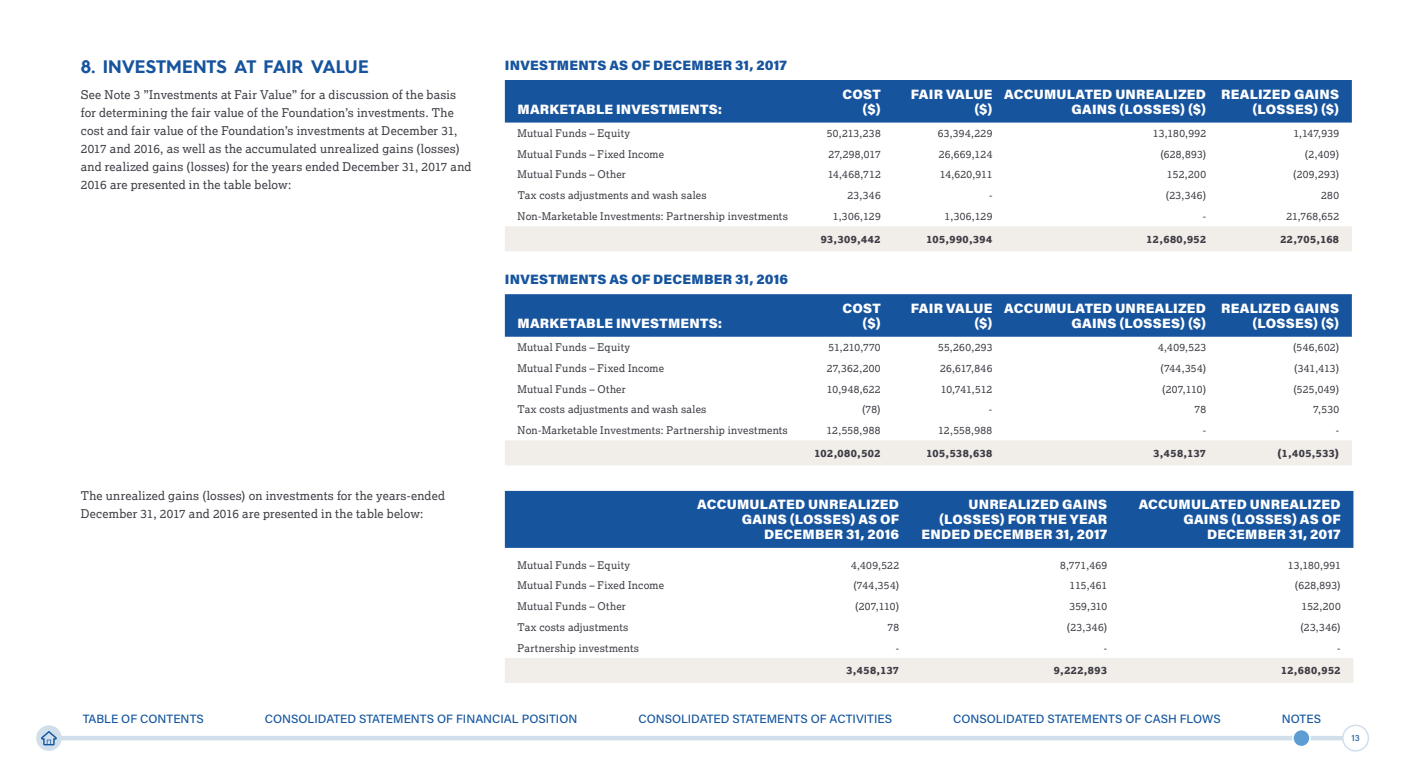
<style>
.page{position:relative;width:1404px;height:766px;background:#fff}
.page>*{position:absolute;margin:0;border:0;box-sizing:border-box;transform-origin:0 0}
.t1{font:700 18px "Hurme";letter-spacing:-.005em;color:#17549e}
.t2{font:900 13.5px/15px "Acumin Pro";letter-spacing:.015em;color:#fff;text-align:right}
.t3{font:900 13.5px "Acumin Pro";letter-spacing:.015em;color:#17549e}
.t4{font:12px/18px "Lexia";letter-spacing:.015em;color:#3f3c45}
.t5{font:500 12px "Acumin Pro";color:#15569f}
.t6{font:10.5px "Lexia";letter-spacing:.025em;color:#3f3c45}
.t7{font:800 10.5px "Lexia";letter-spacing:.035em;color:#3f3c45}
.t8{font:500 9px "Acumin Pro";color:#15569f}
</style>
<div class="page">
<div style="left:36px;top:725px;width:26px;height:25px;background:#d0dfeb;border-radius:50%"></div>
<svg style="left:41px;top:731px;width:16px;height:14px"></svg>
<div style="left:60px;top:735px;width:1284px;height:5px;background:#d0dfeb"></div>
<div style="left:1292px;top:729px;width:17px;height:17px;background:#5e9cd4;border-radius:50%"></div>
<div style="left:1291px;top:728px;width:19px;height:19px;border:2px solid #fff;border-radius:50%"></div>
<div style="left:1341px;top:724px;width:27px;height:27px;border:2px solid #d0dfeb;border-radius:50%"></div>
<div style="left:505px;top:80px;width:846px;height:42px;background:#17549e"></div>
<div style="left:505px;top:226px;width:846px;height:25px;background:#f1ede9"></div>
<div style="left:505px;top:294px;width:846px;height:42px;background:#17549e"></div>
<div style="left:505px;top:440px;width:846px;height:25px;background:#f1ede9"></div>
<div style="left:505px;top:490px;width:848px;height:57px;background:#17549e"></div>
<div style="left:505px;top:658px;width:848px;height:24px;background:#f1ede9"></div>
<h1 class="t1" style="left:81px;top:54px;width:289px">8. INVESTMENTS AT FAIR VALUE</h1>
<p class="t4" style="left:81px;top:85px;width:392px">See Note 3 ”Investments at Fair Value” for a discussion of the basis for determining the fair value of the Foundation’s investments. The cost and fair value of the Foundation’s investments at December 31, 2017 and 2016, as well as the accumulated unrealized gains (losses) and realized gains (losses) for the years ended December 31, 2017 and 2016 are presented in the table below:</p>
<p class="t4" style="left:81px;top:486px;width:365px">The unrealized gains (losses) on investments for the years-ended<br>December 31, 2017 and 2016 are presented in the table below:</p>
<p class="t3" style="left:505px;top:55px;width:283px">INVESTMENTS AS OF DECEMBER 31, 2017</p>
<p class="t2" style="left:517px;top:101px;width:206px">MARKETABLE INVESTMENTS:</p>
<p class="t2" style="left:842px;top:86px;width:40px">COST ($)</p>
<p class="t2" style="left:910px;top:86px;width:83px">FAIR VALUE ($)</p>
<p class="t2" style="left:1004px;top:86px;width:203px">ACCUMULATED UNREALIZED<br>GAINS (LOSSES) ($)</p>
<p class="t2" style="left:1220px;top:86px;width:119px">REALIZED GAINS (LOSSES) ($)</p>
<p class="t6" style="left:517px;top:126px;width:114px">Mutual Funds – Equity</p>
<p class="t6" style="left:826px;top:126px;width:55px">50,213,238</p>
<p class="t6" style="left:937px;top:126px;width:56px">63,394,229</p>
<p class="t6" style="left:1152px;top:126px;width:55px">13,180,992</p>
<p class="t6" style="left:1293px;top:126px;width:47px">1,147,939</p>
<p class="t6" style="left:517px;top:147px;width:148px">Mutual Funds – Fixed Income</p>
<p class="t6" style="left:828px;top:147px;width:54px">27,298,017</p>
<p class="t6" style="left:938px;top:147px;width:55px">26,669,124</p>
<p class="t6" style="left:1160px;top:147px;width:47px">(628,893)</p>
<p class="t6" style="left:1304px;top:147px;width:36px">(2,409)</p>
<p class="t6" style="left:517px;top:168px;width:110px">Mutual Funds – Other</p>
<p class="t6" style="left:827px;top:168px;width:55px">14,468,712</p>
<p class="t6" style="left:939px;top:168px;width:54px">14,620,911</p>
<p class="t6" style="left:1166px;top:168px;width:41px">152,200</p>
<p class="t6" style="left:1292px;top:168px;width:47px">(209,293)</p>
<p class="t6" style="left:517px;top:189px;width:190px">Tax costs adjustments and wash sales</p>
<p class="t6" style="left:847px;top:189px;width:35px">23,346</p>
<p class="t6" style="left:988px;top:189px;width:5px">-</p>
<p class="t6" style="left:1165px;top:189px;width:42px">(23,346)</p>
<p class="t6" style="left:1320px;top:189px;width:19px">280</p>
<p class="t6" style="left:517px;top:209px;width:272px">Non-Marketable Investments: Partnership investments</p>
<p class="t6" style="left:832px;top:209px;width:49px">1,306,129</p>
<p class="t6" style="left:944px;top:209px;width:49px">1,306,129</p>
<p class="t6" style="left:1202px;top:209px;width:5px">-</p>
<p class="t6" style="left:1286px;top:209px;width:54px">21,768,652</p>
<p class="t7" style="left:820px;top:232px;width:61px">93,309,442</p>
<p class="t7" style="left:926px;top:232px;width:67px">105,990,394</p>
<p class="t7" style="left:1146px;top:232px;width:61px">12,680,952</p>
<p class="t7" style="left:1280px;top:232px;width:60px">22,705,168</p>
<p class="t3" style="left:505px;top:269px;width:285px">INVESTMENTS AS OF DECEMBER 31, 2016</p>
<p class="t2" style="left:517px;top:315px;width:206px">MARKETABLE INVESTMENTS:</p>
<p class="t2" style="left:842px;top:300px;width:40px">COST ($)</p>
<p class="t2" style="left:910px;top:300px;width:83px">FAIR VALUE ($)</p>
<p class="t2" style="left:1004px;top:300px;width:203px">ACCUMULATED UNREALIZED<br>GAINS (LOSSES) ($)</p>
<p class="t2" style="left:1220px;top:300px;width:119px">REALIZED GAINS (LOSSES) ($)</p>
<p class="t6" style="left:517px;top:340px;width:114px">Mutual Funds – Equity</p>
<p class="t6" style="left:828px;top:340px;width:54px">51,210,770</p>
<p class="t6" style="left:938px;top:340px;width:56px">55,260,293</p>
<p class="t6" style="left:1157px;top:340px;width:50px">4,409,523</p>
<p class="t6" style="left:1292px;top:340px;width:47px">(546,602)</p>
<p class="t6" style="left:517px;top:361px;width:148px">Mutual Funds – Fixed Income</p>
<p class="t6" style="left:826px;top:361px;width:55px">27,362,200</p>
<p class="t6" style="left:939px;top:361px;width:54px">26,617,846</p>
<p class="t6" style="left:1160px;top:361px;width:47px">(744,354)</p>
<p class="t6" style="left:1294px;top:361px;width:46px">(341,413)</p>
<p class="t6" style="left:517px;top:382px;width:110px">Mutual Funds – Other</p>
<p class="t6" style="left:826px;top:382px;width:55px">10,948,622</p>
<p class="t6" style="left:940px;top:382px;width:53px">10,741,512</p>
<p class="t6" style="left:1162px;top:382px;width:45px">(207,110)</p>
<p class="t6" style="left:1293px;top:382px;width:47px">(525,049)</p>
<p class="t6" style="left:517px;top:403px;width:190px">Tax costs adjustments and wash sales</p>
<p class="t6" style="left:861px;top:403px;width:20px">(78)</p>
<p class="t6" style="left:988px;top:403px;width:5px">-</p>
<p class="t6" style="left:1194px;top:403px;width:13px">78</p>
<p class="t6" style="left:1312px;top:403px;width:27px">7,530</p>
<p class="t6" style="left:517px;top:423px;width:272px">Non-Marketable Investments: Partnership investments</p>
<p class="t6" style="left:826px;top:423px;width:56px">12,558,988</p>
<p class="t6" style="left:937px;top:423px;width:56px">12,558,988</p>
<p class="t6" style="left:1202px;top:423px;width:5px">-</p>
<p class="t6" style="left:1335px;top:423px;width:5px">-</p>
<p class="t7" style="left:814px;top:446px;width:68px">102,080,502</p>
<p class="t7" style="left:926px;top:446px;width:67px">105,538,638</p>
<p class="t7" style="left:1153px;top:446px;width:54px">3,458,137</p>
<p class="t7" style="left:1277px;top:446px;width:63px">(1,405,533)</p>
<p class="t2" style="left:697px;top:496px;width:203px">ACCUMULATED UNREALIZED<br>GAINS (LOSSES) AS OF<br>DECEMBER 31, 2016</p>
<p class="t2" style="left:921px;top:496px;width:187px">UNREALIZED GAINS (LOSSES) FOR THE YEAR<br>ENDED DECEMBER 31, 2017</p>
<p class="t2" style="left:1138px;top:496px;width:203px">ACCUMULATED UNREALIZED<br>GAINS (LOSSES) AS OF<br>DECEMBER 31, 2017</p>
<p class="t6" style="left:517px;top:558px;width:114px">Mutual Funds – Equity</p>
<p class="t6" style="left:850px;top:558px;width:50px">4,409,522</p>
<p class="t6" style="left:1059px;top:558px;width:49px">8,771,469</p>
<p class="t6" style="left:1287px;top:558px;width:54px">13,180,991</p>
<p class="t6" style="left:517px;top:578px;width:148px">Mutual Funds – Fixed Income</p>
<p class="t6" style="left:853px;top:578px;width:47px">(744,354)</p>
<p class="t6" style="left:1069px;top:578px;width:39px">115,461</p>
<p class="t6" style="left:1294px;top:578px;width:47px">(628,893)</p>
<p class="t6" style="left:517px;top:599px;width:110px">Mutual Funds – Other</p>
<p class="t6" style="left:855px;top:599px;width:45px">(207,110)</p>
<p class="t6" style="left:1069px;top:599px;width:39px">359,310</p>
<p class="t6" style="left:1301px;top:599px;width:41px">152,200</p>
<p class="t6" style="left:517px;top:620px;width:112px">Tax costs adjustments</p>
<p class="t6" style="left:887px;top:620px;width:13px">78</p>
<p class="t6" style="left:1066px;top:620px;width:42px">(23,346)</p>
<p class="t6" style="left:1300px;top:620px;width:42px">(23,346)</p>
<p class="t6" style="left:517px;top:641px;width:123px">Partnership investments</p>
<p class="t6" style="left:895px;top:641px;width:5px">-</p>
<p class="t6" style="left:1103px;top:641px;width:5px">-</p>
<p class="t6" style="left:1337px;top:641px;width:5px">-</p>
<p class="t7" style="left:846px;top:663px;width:54px">3,458,137</p>
<p class="t7" style="left:1053px;top:663px;width:55px">9,222,893</p>
<p class="t7" style="left:1280px;top:663px;width:61px">12,680,952</p>
<p class="t5" style="left:83px;top:710px;width:123px">TABLE OF CONTENTS</p>
<p class="t5" style="left:265px;top:710px;width:314px">CONSOLIDATED STATEMENTS OF FINANCIAL POSITION</p>
<p class="t5" style="left:638px;top:710px;width:255px">CONSOLIDATED STATEMENTS OF ACTIVITIES</p>
<p class="t5" style="left:953px;top:710px;width:269px">CONSOLIDATED STATEMENTS OF CASH FLOWS</p>
<p class="t5" style="left:1281px;top:710px;width:41px">NOTES</p>
<p class="t8" style="left:1351px;top:731px;width:10px">13</p>
</div>
